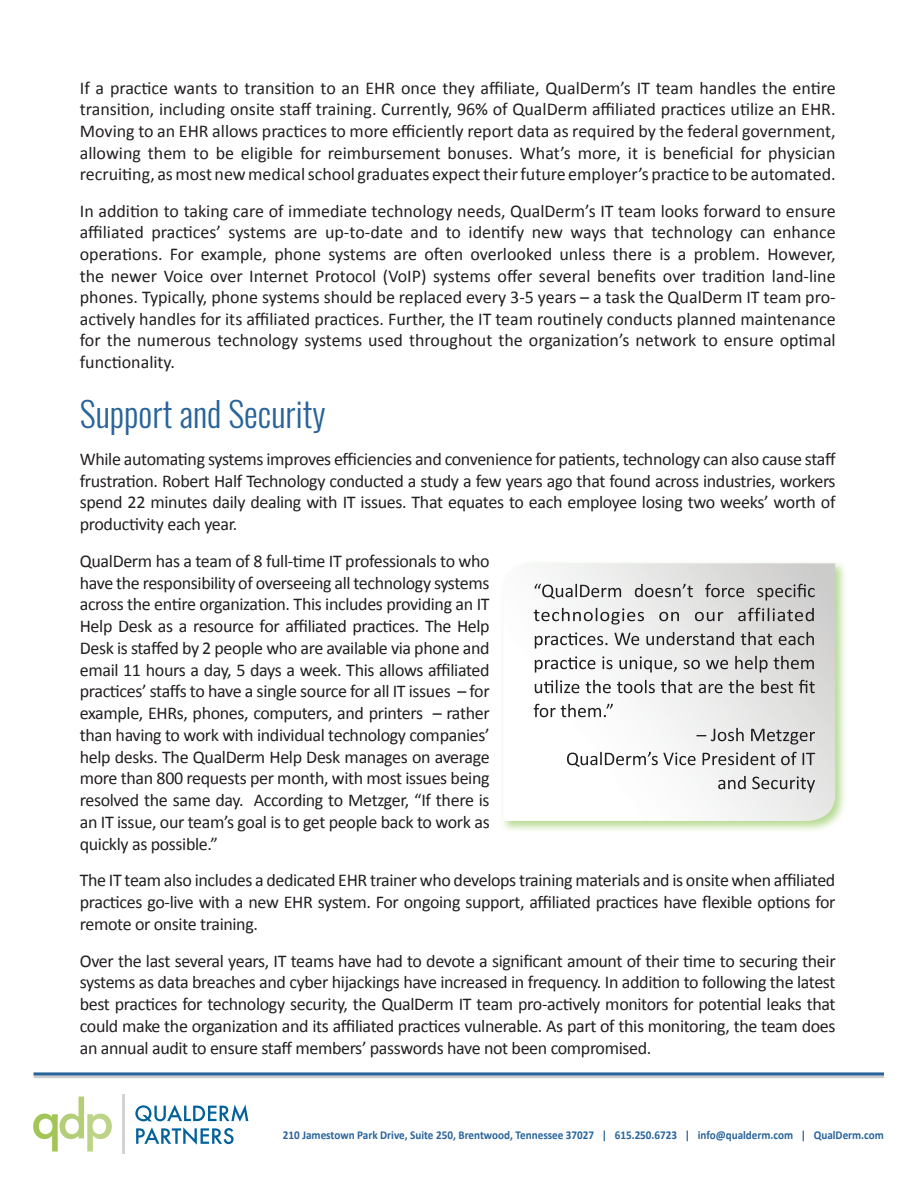
<style>
.page{position:relative;width:918px;height:1188px;background:#fff}
.page>*{position:absolute;margin:0;border:0;box-sizing:border-box;transform-origin:0 0}
.t1{font:300 34.5px "Oswald";color:#28649b}
.t2{font:18px/21.8px "Calibri";letter-spacing:-.02em;color:#231f20;text-align:justify}
.t3{font:700 12px "Calibri";color:#28649b;scale:.93 1}
</style>
<div class="page">
<hr style="left:34px;top:1075px;width:850px;height:3px;background:#ccc">
<hr style="left:33px;top:1072px;width:851px;height:3px;background:#28649b">
<svg style="left:135px;top:1104px;width:113px;height:41px"></svg>
<svg style="left:33px;top:1097px;width:79px;height:55px"></svg>
<hr style="left:122px;top:1094px;width:3px;height:60px;background:#d1d3d4">
<div style="left:500px;top:560px;width:348px;height:273px;background:#9c6;opacity:.7"></div>
<svg style="left:503px;top:563px;width:332px;height:258px"></svg>
<svg style="left:718px;top:776px;width:97px;height:17px"></svg>
<svg style="left:567px;top:752px;width:248px;height:15px"></svg>
<svg style="left:696px;top:728px;width:119px;height:17px;background:#c0c0bf"></svg>
<svg style="left:534px;top:704px;width:79px;height:13px"></svg>
<svg style="left:535px;top:680px;width:280px;height:13px"></svg>
<svg style="left:535px;top:656px;width:279px;height:17px"></svg>
<svg style="left:535px;top:632px;width:279px;height:17px"></svg>
<svg style="left:534px;top:608px;width:280px;height:17px"></svg>
<svg style="left:535px;top:584px;width:280px;height:17px"></svg>
<p class="t2" style="left:80px;top:76px;width:758px">If a practice wants to transition to an EHR once they affiliate, QualDerm’s IT team handles the entire transition, including onsite staff training. Currently, 96% of QualDerm affiliated practices utilize an EHR.<br>Moving to an EHR allows practices to more efficiently report data as required by the federal government, allowing them to be eligible for reimbursement bonuses. What’s more, it is beneficial for physician recruiting, as most new medical school graduates expect their future employer’s practice to be automated.</p>
<p class="t2" style="left:80px;top:199px;width:757px">In addition to taking care of immediate technology needs, QualDerm’s IT team looks forward to ensure affiliated practices’ systems are up-to-date and to identify new ways that technology can enhance operations. For example, phone systems are often overlooked unless there is a problem. However, the newer Voice over Internet Protocol (VoIP) systems offer several benefits over tradition land-line phones. Typically, phone systems should be replaced every 3-5 years – a task the QualDerm IT team pro&shy;actively handles for its affiliated practices. Further, the IT team routinely conducts planned maintenance for the numerous technology systems used throughout the organization’s network to ensure optimal functionality.</p>
<h1 class="t1" style="left:80px;top:391px;width:247px">Support and Security</h1>
<p class="t2" style="left:80px;top:447px;width:757px">While automating systems improves efficiencies and convenience for patients, technology can also cause staff frustration. Robert Half Technology conducted a study a few years ago that found across industries, workers spend 22 minutes daily dealing with IT issues. That equates to each employee losing two weeks’ worth of productivity each year.</p>
<p class="t2" style="left:80px;top:549px;width:411px">QualDerm has a team of 8 full-time IT professionals to who have the responsibility of overseeing all technology systems across the entire organization. This includes providing an IT Help Desk as a resource for affiliated practices. The Help Desk is staffed by 2 people who are available via phone and email 11 hours a day, 5 days a week. This allows affiliated practices’ staffs to have a single source for all IT issues – for example, EHRs, phones, computers, and printers – rather than having to work with individual technology companies’ help desks. The QualDerm Help Desk manages on average more than 800 requests per month, with most issues being resolved the same day. According to Metzger, “If there is an IT issue, our team’s goal is to get people back to work as quickly as possible.”</p>
<p class="t2" style="left:80px;top:869px;width:757px">The IT team also includes a dedicated EHR trainer who develops training materials and is onsite when affiliated practices go-live with a new EHR system. For ongoing support, affiliated practices have flexible options for remote or onsite training.</p>
<p class="t2" style="left:80px;top:949px;width:757px">Over the last several years, IT teams have had to devote a significant amount of their time to securing their systems as data breaches and cyber hijackings have increased in frequency. In addition to following the latest best practices for technology security, the QualDerm IT team pro-actively monitors for potential leaks that could make the organization and its affiliated practices vulnerable. As part of this monitoring, the team does an annual audit to ensure staff members’ passwords have not been compromised.</p>
<p class="t3" style="left:283px;top:1131px;width:648px">210 Jamestown Park Drive, Suite 250, Brentwood, Tennessee 37027 | 615.250.6723 | info@qualderm.com | QualDerm.com</p>
</div>
